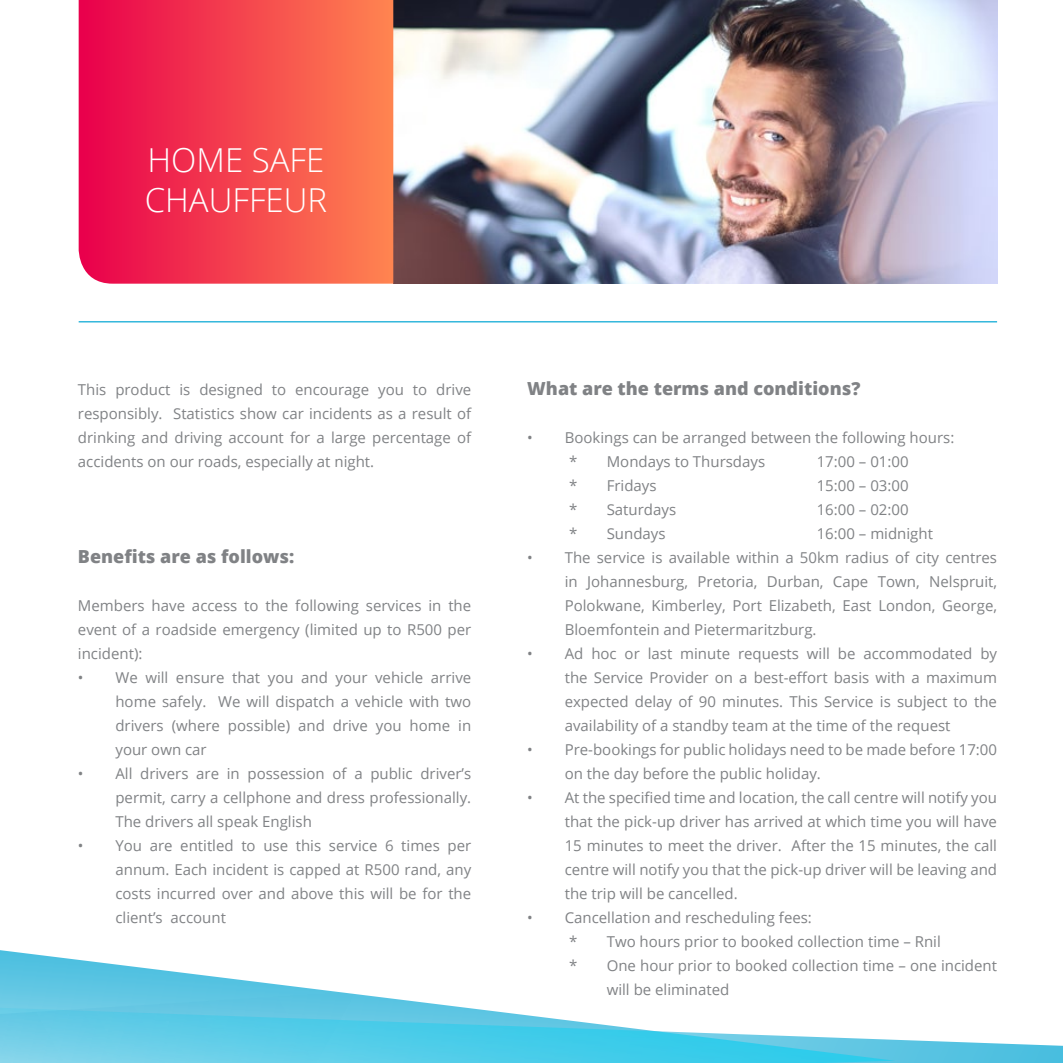
<style>
.page{position:relative;width:1063px;height:1063px;background:#fff}
.page>*{position:absolute;margin:0;border:0;box-sizing:border-box;transform-origin:0 0}
.t1{font:300 33px/39.6px "Open Sans";color:#fff}
.t2{font:800 18px "Open Sans";color:#808285}
.t3{font:15px/24px "Open Sans";color:#808285;text-align:justify}
</style>
<div class="page">
<svg style="left:0;top:950px;width:419px;height:52px"></svg>
<img style="left:393px;top:0;width:604px;height:284px">
<svg style="left:79px;top:0;width:314px;height:284px;background:#f3424e"></svg>
<svg style="left:0;top:1002px;width:1063px;height:61px"></svg>
<hr style="left:79px;top:321px;width:918px;height:2px;background:#34b7dc">
<h1 class="t1" style="left:145px;top:140px;width:184px">HOME SAFE<br>CHAUFFEUR</h1>
<p class="t3" style="left:78px;top:377px;width:395px">This product is designed to encourage you to drive responsibly. Statistics show car incidents as a result of drinking and driving account for a large percentage of accidents on our roads, especially at night.</p>
<p class="t2" style="left:78px;top:543px;width:218px">Benefits are as follows:</p>
<p class="t3" style="left:78px;top:593px;width:395px">Members have access to the following services in the event of a roadside emergency (limited up to R500 per incident):</p>
<p class="t3" style="left:115px;top:665px;width:357px;text-indent:-38px">• We will ensure that you and your vehicle arrive home safely. We will dispatch a vehicle with two drivers (where possible) and drive you home in your own car</p>
<p class="t3" style="left:115px;top:761px;width:357px;text-indent:-38px">• All drivers are in possession of a public driver’s permit, carry a cellphone and dress professionally.<br>The drivers all speak English</p>
<p class="t3" style="left:115px;top:833px;width:357px;text-indent:-38px">• You are entitled to use this service 6 times per annum. Each incident is capped at R500 rand, any costs incurred over and above this will be for the client’s account</p>
<p class="t2" style="left:527px;top:375px;width:335px">What are the terms and conditions?</p>
<p class="t3" style="left:569px;top:425px;width:387px;text-indent:-42px">• Bookings can be arranged between the following hours: * Mondays to Thursdays</p>
<p class="t3" style="left:817px;top:449px;width:93px">17:00 – 01:00</p>
<p class="t3" style="left:569px;top:473px;width:89px">* Fridays</p>
<p class="t3" style="left:817px;top:473px;width:93px">15:00 – 03:00</p>
<p class="t3" style="left:569px;top:497px;width:108px">* Saturdays</p>
<p class="t3" style="left:817px;top:497px;width:93px">16:00 – 02:00</p>
<p class="t3" style="left:569px;top:521px;width:98px">* Sundays</p>
<p class="t3" style="left:817px;top:521px;width:118px">16:00 – midnight</p>
<p class="t3" style="left:565px;top:545px;width:434px;text-indent:-38px">• The service is available within a 50km radius of city centres in Johannesburg, Pretoria, Durban, Cape Town, Nelspruit, Polokwane, Kimberley, Port Elizabeth, East London, George, Bloemfontein and Pietermaritzburg.</p>
<p class="t3" style="left:565px;top:641px;width:434px;text-indent:-37px">• Ad hoc or last minute requests will be accommodated by the Service Provider on a best-effort basis with a maximum expected delay of 90 minutes. This Service is subject to the availability of a standby team at the time of the request</p>
<p class="t3" style="left:565px;top:737px;width:434px;text-indent:-38px">• Pre-bookings for public holidays need to be made before 17:00 on the day before the public holiday.</p>
<p class="t3" style="left:565px;top:785px;width:434px;text-indent:-38px">• At the specified time and location, the call centre will notify you that the pick-up driver has arrived at which time you will have 15 minutes to meet the driver. After the 15 minutes, the call centre will notify you that the pick-up driver will be leaving and the trip will be cancelled.</p>
<p class="t3" style="left:527px;top:905px;width:286px">• Cancellation and rescheduling fees:</p>
<p class="t3" style="left:569px;top:929px;width:373px">* Two hours prior to booked collection time – Rnil</p>
<p class="t3" style="left:569px;top:953px;width:429px">* One hour prior to booked collection time – one incident</p>
<p class="t3" style="left:607px;top:977px;width:124px">will be eliminated</p>
</div>
